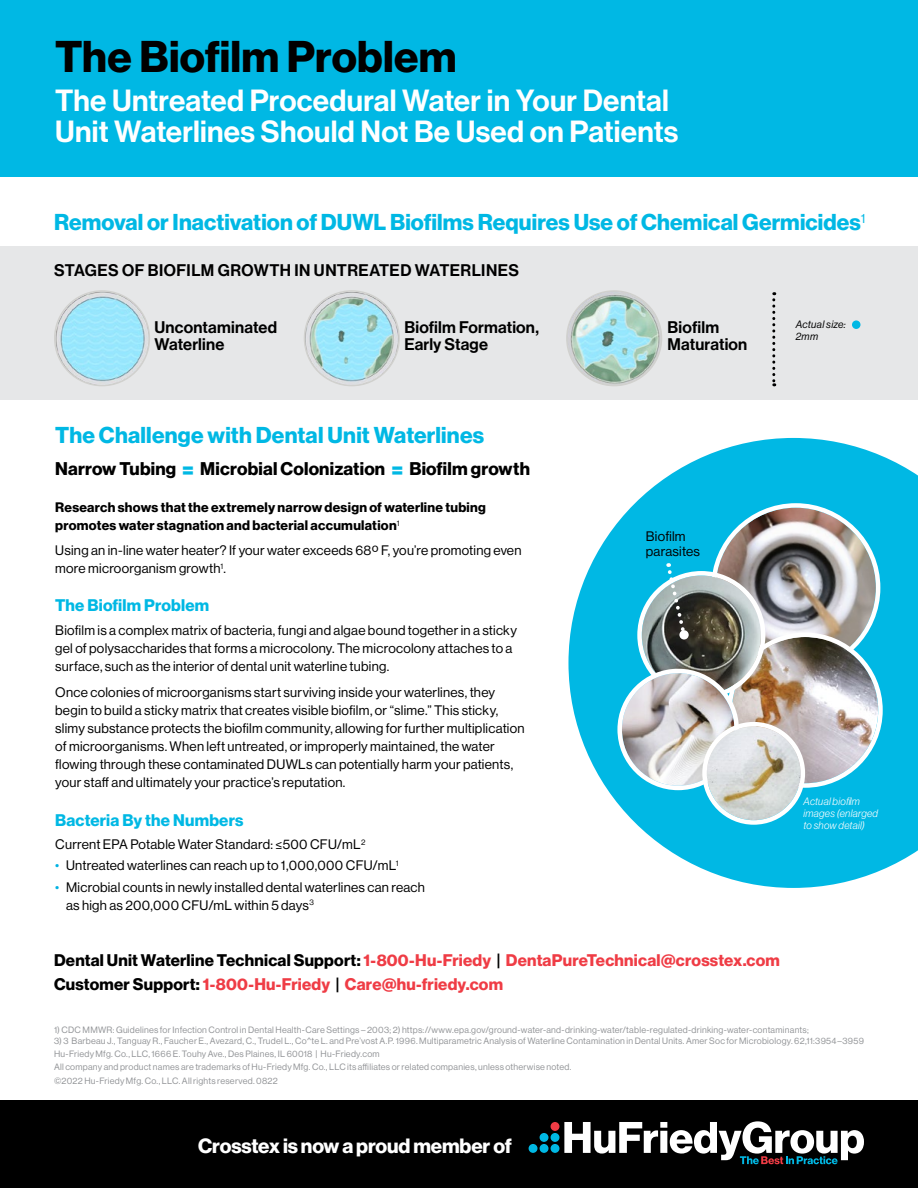
<style>
.page{position:relative;width:918px;height:1188px;background:#fff}
.page>*{position:absolute;margin:0;border:0;box-sizing:border-box;transform-origin:0 0}
.t1{font:43.5px "N Haas Grotesk DS Pro 75 Bd";letter-spacing:.01em;color:#000}
.t2{font:30px/31.5px "N Haas Grotesk DS Pro 65 Md";letter-spacing:.01em;color:#fff}
.t3{font:22.5px "N Haas Grotesk DS Pro 75 Bd";letter-spacing:.005em;color:#00b8e4}
.t4{font:20.25px "N Haas Grotesk DS Pro 75 Bd";letter-spacing:-.005em;color:#fff}
.t5{font:18px "N Haas Grotesk DS Pro 75 Bd";letter-spacing:.01em;color:#000}
.t6{font:16.5px/24.9px "N Haas Grotesk DS Pro 75 Bd";letter-spacing:.015em;color:#ef3c45}
.t7{font:16.5px/16.5px "N Haas Grotesk DS Pro 65 Md";letter-spacing:.015em;color:#000}
.t8{font:16.5px "N Haas Grotesk DS Pro 75 Bd";letter-spacing:.015em;color:#00b8e4}
.t9{font:13.5px/18px "N Haas Grotesk DS Pro 55 Rg";letter-spacing:.02em;color:#000}
.t10{font:13.5px/18px "N Haas Grotesk DS Pro 75 Bd";letter-spacing:.02em;color:#000}
.t11{font:10.5px/12px "N Haas Grotesk DS Pro 46 Lt It";letter-spacing:.025em;color:#fff}
.t12{font:10.5px/12px "N Haas Grotesk DS Pro 56 It";letter-spacing:.015em;color:#000}
.t13{font:9px/13.4px "N Haas Grotesk DS Pro 55 Rg";letter-spacing:.025em;color:#939598}
.s1{font-family:"N Haas Grotesk DS Pro 95 Blk";font-size:21px;color:#00b8e4}
.s2{color:#00b2e3}
.s3{color:#000}
</style>
<div class="page">
<svg style="left:568px;top:438px;width:350px;height:450px;fill:#00b8e4"></svg>
<div style="left:0;top:1100px;width:918px;height:88px;background:#000"></div>
<div style="left:551px;top:1144px;width:8px;height:9px;background:#00b8e4;border-radius:50%"></div>
<div style="left:551px;top:1133px;width:8px;height:9px;background:#00b8e4;border-radius:50%"></div>
<div style="left:540px;top:1144px;width:8px;height:9px;background:#00b8e4;border-radius:50%"></div>
<div style="left:529px;top:1144px;width:9px;height:9px;background:#00b8e4;border-radius:50%"></div>
<div style="left:540px;top:1133px;width:8px;height:9px;background:#00b8e4;border-radius:50%"></div>
<div style="left:551px;top:1122px;width:8px;height:9px;background:#ef3c45;border-radius:50%"></div>
<svg style="left:564px;top:1121px;width:300px;height:43px"></svg>
<div style="left:0;top:0;width:918px;height:177px;background:#00b8e4"></div>
<div style="left:0;top:247px;width:918px;height:153px;background:#e6e7e8"></div>
<div style="left:852px;top:320px;width:9px;height:9px;background:#00b8e4;border-radius:50%"></div>
<svg style="left:772px;top:292px;width:3px;height:94px"></svg>
<img style="left:55px;top:291px;width:94px;height:95px;border-radius:47px">
<div style="left:54px;top:290px;width:96px;height:96px;border:2px solid #d1d1ce;border-radius:50%"></div>
<img style="left:304px;top:291px;width:95px;height:95px;border-radius:47px">
<div style="left:304px;top:290px;width:96px;height:96px;border:2px solid #d1d1ce;border-radius:50%"></div>
<img style="left:567px;top:291px;width:95px;height:95px;border-radius:47px">
<div style="left:566px;top:290px;width:96px;height:96px;border:2px solid #d1d1ce;border-radius:50%"></div>
<img style="left:716px;top:508px;width:160px;height:160px;border-radius:80px">
<img style="left:732px;top:637px;width:146px;height:146px;border-radius:73px">
<div style="left:727px;top:633px;width:156px;height:155px;border:4px solid #fff;border-radius:50%"></div>
<img style="left:642px;top:576px;width:119px;height:119px;border-radius:60px">
<div style="left:637px;top:571px;width:128px;height:128px;border:4px solid #fff;border-radius:50%"></div>
<svg style="left:620px;top:671px;width:117px;height:117px"></svg>
<img style="left:622px;top:673px;width:112px;height:113px;border-radius:56px">
<div style="left:617px;top:669px;width:122px;height:121px;border:4px solid #fff;border-radius:50%"></div>
<img style="left:707px;top:726px;width:94px;height:94px;border-radius:47px">
<div style="left:702px;top:722px;width:103px;height:103px;border:4px solid #fff;border-radius:50%"></div>
<svg style="left:665px;top:563px;width:23px;height:74px;background:#618489"></svg>
<svg style="left:679px;top:630px;width:10px;height:10px"></svg>
<h1 class="t1" style="left:55px;top:32px;width:403px">The Biofilm Problem</h1>
<h2 class="t2" style="left:55px;top:85px;width:625px">The Untreated Procedural Water in Your Dental<br>Unit Waterlines Should Not Be Used on Patients</h2>
<h3 class="t3" style="left:54px;top:209px;width:813px">Removal or Inactivation of DUWL Biofilms Requires Use of Chemical Germicides<sup>1</sup></h3>
<p class="t7" style="left:54px;top:262px;width:466px">STAGES OF BIOFILM GROWTH IN UNTREATED WATERLINES</p>
<p class="t7" style="left:155px;top:319px;width:124px">Uncontaminated<br>Waterline</p>
<p class="t7" style="left:404px;top:319px;width:136px">Biofilm Formation,<br>Early Stage</p>
<p class="t7" style="left:668px;top:319px;width:81px">Biofilm<br>Maturation</p>
<p class="t12" style="left:796px;top:318px;width:52px">Actual size:<br>2mm</p>
<h3 class="t3" style="left:55px;top:422px;width:430px">The Challenge with Dental Unit Waterlines</h3>
<h3 class="t5" style="left:55px;top:459px;width:476px">Narrow Tubing <span class="s1">=</span> Microbial Colonization <span class="s1">=</span> Biofilm growth</h3>
<p class="t10" style="left:55px;top:499px;width:432px">Research shows that the extremely narrow design of waterline tubing promotes water stagnation and bacterial accumulation<sup>1</sup></p>
<p class="t9" style="left:55px;top:542px;width:468px">Using an in-line water heater? If your water exceeds 68º F, you’re promoting even more microorganism growth<sup>1</sup>.</p>
<p class="t8" style="left:55px;top:596px;width:156px">The Biofilm Problem</p>
<p class="t9" style="left:55px;top:621px;width:463px">Biofilm is a complex matrix of bacteria, fungi and algae bound together in a sticky gel of polysaccharides that forms a microcolony. The microcolony attaches to a surface, such as the interior of dental unit waterline tubing.</p>
<p class="t9" style="left:55px;top:684px;width:471px">Once colonies of microorganisms start surviving inside your waterlines, they begin to build a sticky matrix that creates visible biofilm, or “slime.” This sticky, slimy substance protects the biofilm community, allowing for further multiplication of microorganisms. When left untreated, or improperly maintained, the water flowing through these contaminated DUWLs can potentially harm your patients, your staff and ultimately your practice’s reputation.</p>
<p class="t8" style="left:55px;top:810px;width:190px">Bacteria By the Numbers</p>
<p class="t9" style="left:55px;top:836px;width:312px">Current EPA Potable Water Standard: ≤500 CFU/mL<sup>2</sup></p>
<p class="t9" style="left:55px;top:857px;width:345px"><span class="s2">•</span> Untreated waterlines can reach up to 1,000,000 CFU/mL<sup>1</sup></p>
<p class="t9" style="left:66px;top:878px;width:361px;text-indent:-11px"><span class="s2">•</span> Microbial counts in newly installed dental waterlines can reach as high as 200,000 CFU/mL within 5 days<sup>3</sup></p>
<p class="t9" style="left:646px;top:529px;width:56px;line-height:15px">Biofilm parasites</p>
<p class="t6" style="left:54px;top:948px;width:727px"><span class="s3">Dental Unit Waterline Technical Support:</span> 1-800-Hu-Friedy <span class="s3">|</span> DentaPureTechnical@crosstex.com<br><span class="s3">Customer Support:</span> 1-800-Hu-Friedy <span class="s3">|</span> Care@hu-friedy.com</p>
<p class="t11" style="left:803px;top:795px;width:76px">Actual biofilm images (enlarged to show detail)</p>
<p class="t13" style="left:54px;top:1024px;width:756px">1) CDC MMWR: Guidelines for Infection Control in Dental Health-Care Settings – 2003; 2) https://www.epa.gov/ground-water-and-drinking-water/table-regulated-drinking-water-contaminants;</p>
<p class="t13" style="left:54px;top:1034px;width:811px">3) 3 Barbeau J., Tanguay R., Faucher E., Avezard, C., Trudel L., Co^te L. and Pre’vost A.P. 1996. Multiparametric Analysis of Waterline Contamination in Dental Units. Amer Soc for Microbiology. 62,11:3954–3959<br>Hu-Friedy Mfg. Co., LLC, 1666 E. Touhy Ave., Des Plaines, IL 60018 | Hu-Friedy.com<br>All company and product names are trademarks of Hu-Friedy Mfg. Co., LLC its affiliates or related companies, unless otherwise noted.<br>©2022 Hu-Friedy Mfg. Co., LLC. All rights reserved. 0822</p>
<h3 class="t4" style="left:198px;top:1134px;width:315px">Crosstex is now a proud member of</h3>
</div>
